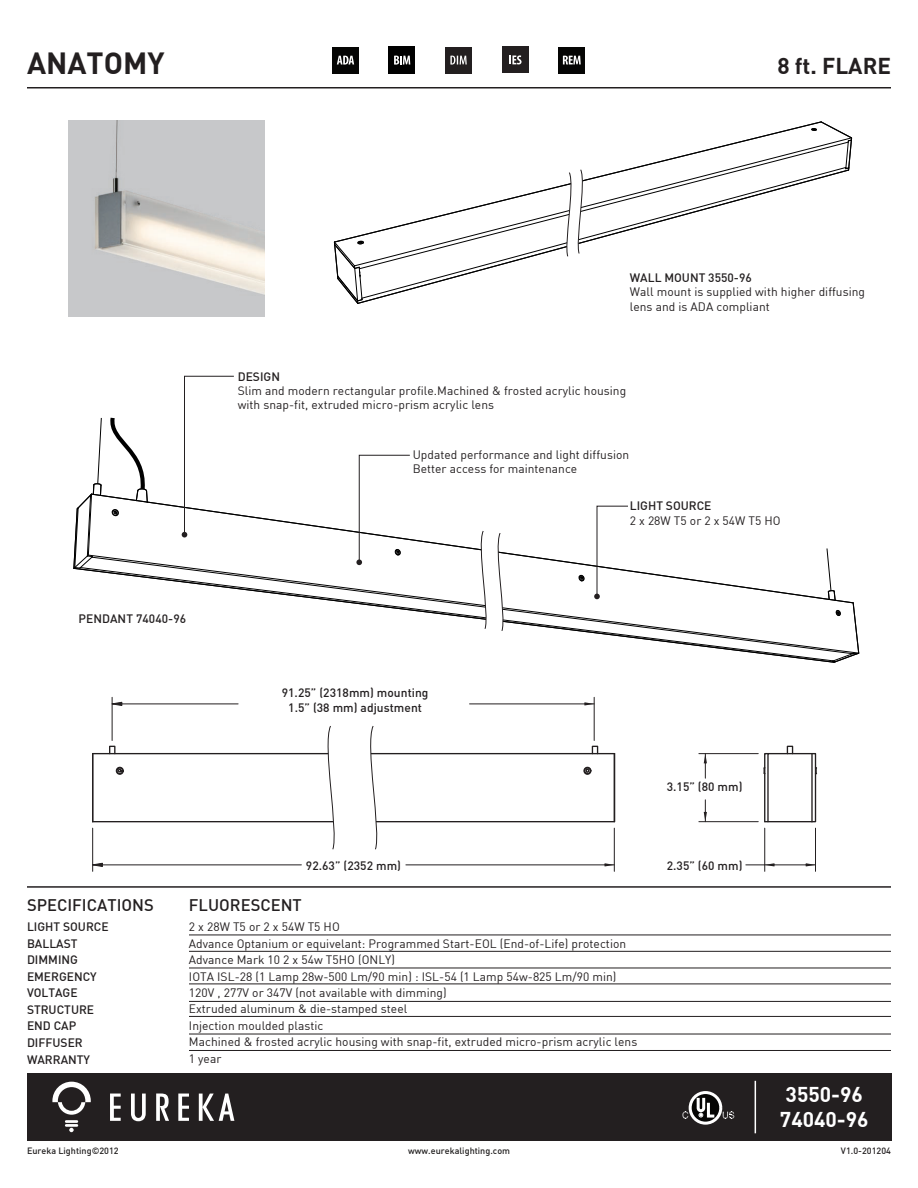
<style>
.page{position:relative;width:918px;height:1188px;background:#fff}
.page>*{position:absolute;margin:0;border:0;box-sizing:border-box;transform-origin:0 0}
.t1{font:700 30px "DIN";color:#231f20}
.t2{font:700 22.5px "DIN";color:#231f20}
.t3{font:700 21px/25.2px "DIN";color:#fff}
.t4{font:500 16.5px "DIN";color:#231f20}
.t5{font:12px/16.5px "DIN";letter-spacing:.005em;color:#231f20}
.t6{font:500 12px/16.5px "DIN";color:#231f20}
.t7{font:500 9px "DIN";letter-spacing:.005em;color:#1f1d1d}
.t8{font:500 9px "DIN";letter-spacing:.005em;color:#231f20}
</style>
<div class="page">
<div style="left:332px;top:47px;width:27px;height:26px;background:#050504"></div>
<svg style="left:337px;top:56px;width:17px;height:9px"></svg>
<div style="left:27px;top:1073px;width:864px;height:68px;background:#231f20"></div>
<svg style="left:110px;top:1094px;width:11px;height:27px"></svg>
<svg style="left:178px;top:1094px;width:11px;height:27px"></svg>
<svg style="left:156px;top:1094px;width:13px;height:27px"></svg>
<svg style="left:131px;top:1094px;width:15px;height:27px"></svg>
<svg style="left:199px;top:1094px;width:35px;height:27px"></svg>
<svg style="left:52px;top:1082px;width:39px;height:50px"></svg>
<hr style="left:755px;top:1081px;width:1px;height:52px;background:#fff">
<hr style="left:27px;top:87px;width:864px;height:1px;background:#231f20">
<hr style="left:27px;top:886px;width:864px;height:2px;background:#231f20">
<hr style="left:189px;top:935px;width:702px;height:1px;background:#231f20">
<hr style="left:189px;top:951px;width:702px;height:1px;background:#231f20">
<hr style="left:189px;top:968px;width:702px;height:1px;background:#231f20">
<hr style="left:189px;top:984px;width:702px;height:1px;background:#231f20">
<hr style="left:189px;top:1001px;width:702px;height:1px;background:#231f20">
<hr style="left:189px;top:1016px;width:702px;height:1px;background:#231f20">
<hr style="left:189px;top:1034px;width:702px;height:1px;background:#231f20">
<hr style="left:189px;top:1050px;width:702px;height:1px;background:#231f20">
<div style="left:558px;top:47px;width:27px;height:26px;background:#050504"></div>
<svg style="left:563px;top:55px;width:18px;height:10px"></svg>
<div style="left:388px;top:47px;width:27px;height:27px;background:#000"></div>
<svg style="left:394px;top:56px;width:16px;height:9px"></svg>
<svg style="left:690px;top:1092px;width:31px;height:32px"></svg>
<div style="left:689px;top:1091px;width:33px;height:34px;border:3px solid #fff;border-radius:50%"></div>
<svg style="left:682px;top:1112px;width:6px;height:7px"></svg>
<svg style="left:723px;top:1112px;width:11px;height:7px"></svg>
<svg style="left:695px;top:1095px;width:22px;height:24px"></svg>
<div style="left:502px;top:46px;width:27px;height:27px;background:#231f20"></div>
<svg style="left:509px;top:55px;width:13px;height:9px"></svg>
<div style="left:445px;top:47px;width:27px;height:27px;background:#231f20"></div>
<svg style="left:450px;top:56px;width:17px;height:9px"></svg>
<svg style="left:364px;top:170px;width:486px;height:133px"></svg>
<svg style="left:336px;top:124px;width:487px;height:119px"></svg>
<svg style="left:333px;top:241px;width:31px;height:63px"></svg>
<svg style="left:808px;top:121px;width:45px;height:49px"></svg>
<hr style="left:93px;top:753px;width:245px;height:1px;background:#231f20">
<hr style="left:93px;top:821px;width:245px;height:1px;background:#231f20">
<svg style="left:116px;top:766px;width:8px;height:9px"></svg>
<hr style="left:92px;top:754px;width:1px;height:68px;background:#231f20">
<div style="left:109px;top:746px;width:6px;height:8px;border:1px solid #231f20"></div>
<div style="left:811px;top:753px;width:5px;height:69px;border:1px solid #231f20"></div>
<svg style="left:814px;top:766px;width:3px;height:9px"></svg>
<svg style="left:763px;top:753px;width:6px;height:70px"></svg>
<div style="left:767px;top:753px;width:46px;height:69px;border:1px solid #231f20"></div>
<div style="left:787px;top:746px;width:6px;height:8px;border:1px solid #231f20"></div>
<svg style="left:93px;top:863px;width:10px;height:4px"></svg>
<svg style="left:605px;top:863px;width:9px;height:3px"></svg>
<hr style="left:102px;top:865px;width:199px;height:1px;background:#231f20">
<hr style="left:406px;top:865px;width:199px;height:1px;background:#231f20">
<hr style="left:92px;top:828px;width:1px;height:43px;background:#231f20">
<hr style="left:614px;top:828px;width:1px;height:43px;background:#231f20">
<svg style="left:111px;top:702px;width:11px;height:4px"></svg>
<svg style="left:584px;top:702px;width:10px;height:4px"></svg>
<hr style="left:122px;top:704px;width:116px;height:1px;background:#231f20">
<hr style="left:470px;top:704px;width:114px;height:1px;background:#231f20">
<hr style="left:112px;top:697px;width:1px;height:44px;background:#231f20">
<hr style="left:594px;top:697px;width:1px;height:44px;background:#231f20">
<svg style="left:806px;top:863px;width:9px;height:3px"></svg>
<hr style="left:774px;top:865px;width:32px;height:1px;background:#231f20">
<hr style="left:815px;top:828px;width:1px;height:43px;background:#231f20">
<hr style="left:764px;top:828px;width:1px;height:43px;background:#231f20">
<svg style="left:746px;top:863px;width:28px;height:3px"></svg>
<svg style="left:704px;top:800px;width:3px;height:21px"></svg>
<svg style="left:704px;top:754px;width:3px;height:24px"></svg>
<hr style="left:699px;top:821px;width:59px;height:1px;background:#231f20">
<hr style="left:699px;top:753px;width:59px;height:1px;background:#231f20">
<svg style="left:83px;top:570px;width:743px;height:92px"></svg>
<svg style="left:90px;top:495px;width:736px;height:109px"></svg>
<svg style="left:109px;top:417px;width:40px;height:86px"></svg>
<svg style="left:826px;top:548px;width:34px;height:115px"></svg>
<svg style="left:73px;top:417px;width:29px;height:153px"></svg>
<img style="left:68px;top:120px;width:197px;height:197px">
<svg style="left:476px;top:530px;width:31px;height:102px"></svg>
<svg style="left:322px;top:725px;width:294px;height:125px"></svg>
<svg style="left:564px;top:169px;width:22px;height:89px"></svg>
<svg style="left:182px;top:376px;width:53px;height:162px"></svg>
<svg style="left:356px;top:455px;width:55px;height:110px"></svg>
<svg style="left:594px;top:505px;width:35px;height:94px"></svg>
<h1 class="t1" style="left:27px;top:44px;width:139px">ANATOMY</h1>
<h2 class="t2" style="left:777px;top:51px;width:115px">8 ft. FLARE</h2>
<p class="t6" style="left:630px;top:269px;width:123px">WALL MOUNT 3550-96</p>
<p class="t5" style="left:630px;top:284px;width:237px;line-height:14.4px">Wall mount is supplied with higher diffusing lens and is ADA compliant</p>
<p class="t6" style="left:238px;top:368px;width:44px">DESIGN</p>
<p class="t5" style="left:238px;top:383px;width:390px;line-height:14.4px">Slim and modern rectangular profile.Machined &amp; frosted acrylic housing with snap-fit, extruded micro-prism acrylic lens</p>
<p class="t5" style="left:413px;top:447px;width:218px;line-height:14.4px">Updated performance and light diffusion<br>Better access for maintenance</p>
<p class="t6" style="left:78px;top:610px;width:109px">PENDANT 74040-96</p>
<p class="t6" style="left:282px;top:685px;width:148px;line-height:14.4px;text-align:center">91.25” (2318mm) mounting<br>1.5” (38 mm) adjustment</p>
<p class="t6" style="left:306px;top:857px;width:97px">92.63” (2352 mm)</p>
<p class="t6" style="left:630px;top:497px;width:83px">LIGHT SOURCE</p>
<p class="t5" style="left:630px;top:512px;width:152px">2 x 28W T5 or 2 x 54W T5 HO</p>
<p class="t6" style="left:667px;top:778px;width:77px">3.15” (80 mm)</p>
<p class="t6" style="left:667px;top:857px;width:77px">2.35” (60 mm)</p>
<h3 class="t4" style="left:27px;top:894px;width:128px">SPECIFICATIONS</h3>
<h3 class="t4" style="left:189px;top:894px;width:114px">FLUORESCENT</h3>
<p class="t6" style="left:27px;top:918px;width:83px">LIGHT SOURCE<br>BALLAST<br>DIMMING<br>EMERGENCY<br>VOLTAGE<br>STRUCTURE<br>END CAP<br>DIFFUSER<br>WARRANTY</p>
<p class="t5" style="left:189px;top:918px;width:439px">2 x 28W T5 or 2 x 54W T5 HO<br>Advance Optanium or equivelant: Programmed Start-EOL (End-of-Life) protection Advance Mark 10 2 x 54w T5HO (ONLY)<br>IOTA ISL-28 (1 Lamp 28w-500 Lm/90 min) : ISL-54 (1 Lamp 54w-825 Lm/90 min)<br>120V , 277V or 347V (not available with dimming)<br>Extruded aluminum &amp; die-stamped steel</p>
<p class="t5" style="left:189px;top:1017px;width:136px">Injection moulded plastic</p>
<p class="t5" style="left:189px;top:1034px;width:450px">Machined &amp; frosted acrylic housing with snap-fit, extruded micro-prism acrylic lens</p>
<p class="t5" style="left:189px;top:1051px;width:34px">1 year</p>
<h3 class="t3" style="left:780px;top:1081px;width:90px">3550-96<br>74040-96</h3>
<p class="t7" style="left:27px;top:1145px;width:93px">Eureka Lighting©2012</p>
<p class="t7" style="left:408px;top:1145px;width:103px">www.eurekalighting.com</p>
<p class="t8" style="left:841px;top:1145px;width:52px">V1.0-201204</p>
</div>
